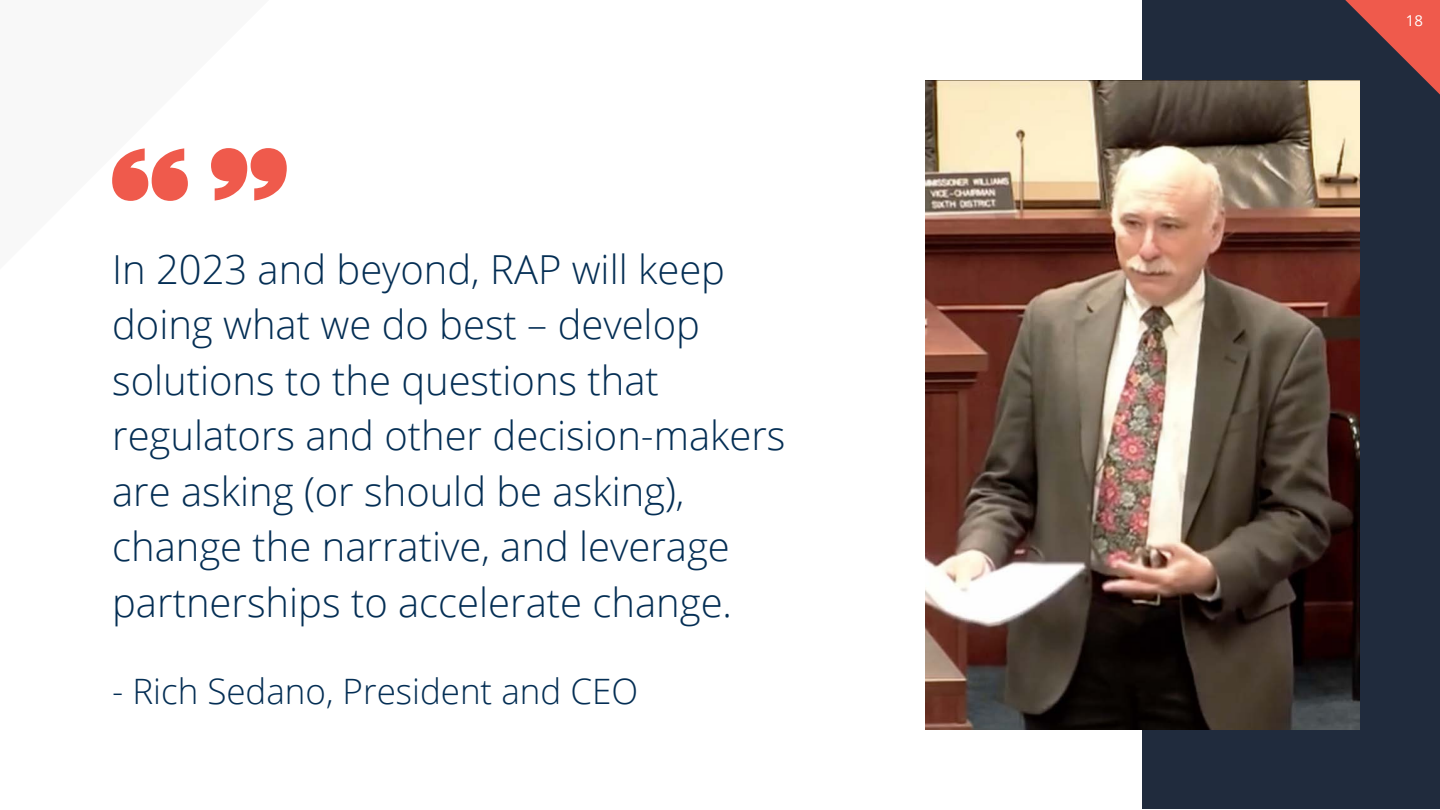
<style>
.page{position:relative;width:1440px;height:810px;background:#fff}
.page>*{position:absolute;margin:0;border:0;box-sizing:border-box;transform-origin:0 0}
.t1{font:300 40px/55.5px "Open Sans";color:#042e54}
.t2{font:300 35px "Open Sans";color:#042e54}
.t3{font:15px "Open Sans";color:#fff}
</style>
<div class="page">
<div style="left:1142px;top:0;width:298px;height:809px;background:#202b3d"></div>
<svg style="left:1345px;top:0;width:95px;height:95px"></svg>
<img style="left:926px;top:80px;width:433px;height:649px">
<svg style="left:112px;top:148px;width:76px;height:53px"></svg>
<svg style="left:211px;top:148px;width:76px;height:53px"></svg>
<p class="t1" style="left:112px;top:241px;width:675px">In 2023 and beyond, RAP will keep doing what we do best – develop solutions to the questions that regulators and other decision-makers are asking (or should be asking), change the narrative, and leverage partnerships to accelerate change.</p>
<p class="t2" style="left:112px;top:667px;width:528px">- Rich Sedano, President and CEO</p>
<p class="t3" style="left:1406px;top:10px;width:19px">18</p>
</div>
